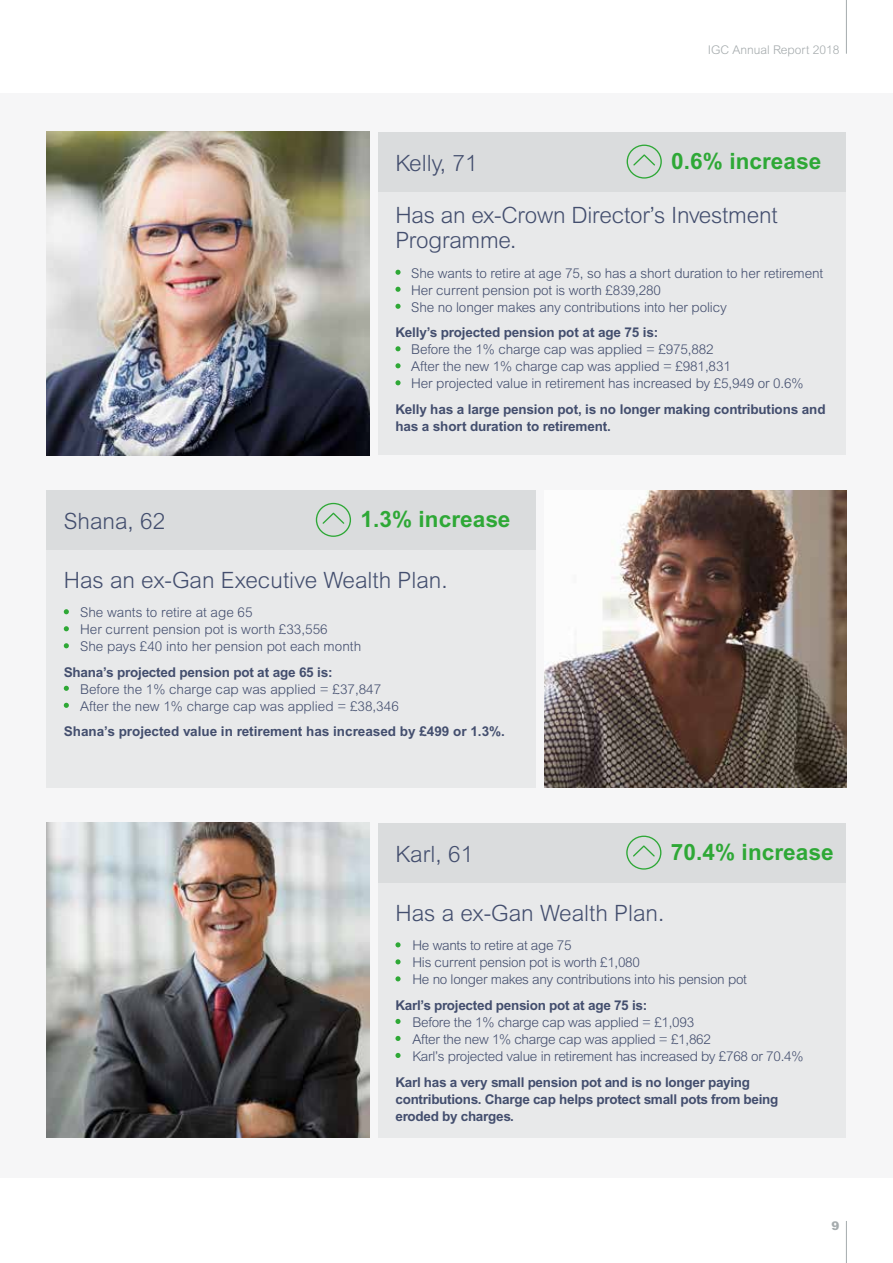
<style>
.page{position:relative;width:893px;height:1263px;background:#fff}
.page>*{position:absolute;margin:0;border:0;box-sizing:border-box;transform-origin:0 0}
.t1{font:300 22.5px/25.5px "Arial";letter-spacing:-.01em;color:#434e6e}
.t2{font:700 22.5px "Arial";letter-spacing:.005em;color:#2ea836}
.t3{font:300 13.5px/17px "Arial";letter-spacing:-.01em;color:#434e6e}
.t4{font:700 13.5px/17px "Arial";letter-spacing:-.015em;color:#434e6e}
.t5{font:300 12px "Arial";color:#a5abad}
.t6{font:900 12px "Arial";color:#a5abad}
</style>
<div class="page">
<div style="left:0;top:94px;width:893px;height:1084px;background:#f6f6f7"></div>
<img style="left:47px;top:132px;width:323px;height:323px">
<div style="left:378px;top:133px;width:468px;height:322px;background:#e8e9ea"></div>
<svg style="left:395px;top:270px;width:6px;height:5px"></svg>
<svg style="left:395px;top:287px;width:6px;height:5px"></svg>
<svg style="left:395px;top:304px;width:6px;height:5px"></svg>
<svg style="left:395px;top:346px;width:6px;height:5px"></svg>
<svg style="left:395px;top:363px;width:6px;height:5px"></svg>
<svg style="left:395px;top:380px;width:6px;height:5px"></svg>
<div style="left:378px;top:132px;width:468px;height:59px;background:#dadcdd"></div>
<svg style="left:627px;top:145px;width:35px;height:34px"></svg>
<div style="left:47px;top:490px;width:489px;height:298px;background:#e8e9ea"></div>
<img style="left:544px;top:490px;width:302px;height:298px">
<svg style="left:64px;top:609px;width:5px;height:5px"></svg>
<svg style="left:64px;top:626px;width:5px;height:5px"></svg>
<svg style="left:64px;top:643px;width:5px;height:5px"></svg>
<svg style="left:64px;top:686px;width:5px;height:5px"></svg>
<svg style="left:64px;top:703px;width:5px;height:5px"></svg>
<div style="left:47px;top:490px;width:489px;height:60px;background:#dadcdd"></div>
<svg style="left:316px;top:503px;width:35px;height:34px"></svg>
<img style="left:46px;top:823px;width:323px;height:314px">
<div style="left:378px;top:823px;width:468px;height:314px;background:#e8e9ea"></div>
<svg style="left:395px;top:942px;width:6px;height:5px"></svg>
<svg style="left:395px;top:959px;width:6px;height:5px"></svg>
<svg style="left:395px;top:976px;width:6px;height:5px"></svg>
<svg style="left:395px;top:1019px;width:6px;height:5px"></svg>
<svg style="left:395px;top:1036px;width:6px;height:5px"></svg>
<svg style="left:395px;top:1053px;width:6px;height:5px"></svg>
<div style="left:378px;top:823px;width:468px;height:59px;background:#dadcdd"></div>
<svg style="left:626px;top:836px;width:35px;height:34px"></svg>
<hr style="left:846px;top:0;width:1px;height:54px;background:#a5abad">
<hr style="left:846px;top:1221px;width:1px;height:42px;background:#a5abad">
<p class="t5" style="left:708px;top:43px;width:133px">IGC Annual Report 2018</p>
<h1 class="t1" style="left:396px;top:150px;width:84px">Kelly, 71</h1>
<h1 class="t2" style="left:671px;top:148px;width:151px">0.6% increase</h1>
<h1 class="t1" style="left:395px;top:202px;width:384px">Has an ex-Crown Director’s Investment<br>Programme.</h1>
<p class="t3" style="left:411px;top:265px;width:413px">She wants to retire at age 75, so has a short duration to her retirement<br>Her current pension pot is worth £839,280<br>She no longer makes any contributions into her policy</p>
<p class="t4" style="left:395px;top:324px;width:264px">Kelly’s projected pension pot at age 75 is:</p>
<p class="t3" style="left:411px;top:341px;width:394px">Before the 1% charge cap was applied = £975,882<br>After the new 1% charge cap was applied = £981,831<br>Her projected value in retirement has increased by £5,949 or 0.6%</p>
<p class="t4" style="left:395px;top:400px;width:432px">Kelly has a large pension pot, is no longer making contributions and has a short duration to retirement.</p>
<h1 class="t1" style="left:64px;top:508px;width:103px">Shana, 62</h1>
<h1 class="t2" style="left:360px;top:506px;width:151px">1.3% increase</h1>
<h1 class="t1" style="left:64px;top:567px;width:385px">Has an ex-Gan Executive Wealth Plan.</h1>
<p class="t3" style="left:80px;top:604px;width:283px">She wants to retire at age 65<br>Her current pension pot is worth £33,556<br>She pays £40 into her pension pot each month</p>
<p class="t4" style="left:64px;top:663px;width:270px">Shana’s projected pension pot at age 65 is:</p>
<p class="t3" style="left:80px;top:681px;width:320px">Before the 1% charge cap was applied = £37,847<br>After the new 1% charge cap was applied = £38,346</p>
<p class="t4" style="left:64px;top:723px;width:443px">Shana’s projected value in retirement has increased by £499 or 1.3%.</p>
<h1 class="t1" style="left:396px;top:841px;width:79px">Karl, 61</h1>
<h1 class="t2" style="left:671px;top:839px;width:164px">70.4% increase</h1>
<h1 class="t1" style="left:395px;top:900px;width:270px">Has a ex-Gan Wealth Plan.</h1>
<p class="t3" style="left:412px;top:937px;width:336px">He wants to retire at age 75<br>His current pension pot is worth £1,080<br>He no longer makes any contributions into his pension pot</p>
<p class="t4" style="left:395px;top:996px;width:253px">Karl’s projected pension pot at age 75 is:</p>
<p class="t3" style="left:412px;top:1014px;width:392px">Before the 1% charge cap was applied = £1,093<br>After the new 1% charge cap was applied = £1,862<br>Karl’s projected value in retirement has increased by £768 or 70.4%</p>
<p class="t4" style="left:395px;top:1073px;width:385px">Karl has a very small pension pot and is no longer paying contributions. Charge cap helps protect small pots from being eroded by charges.</p>
<p class="t6" style="left:832px;top:1218px;width:10px">9</p>
</div>
